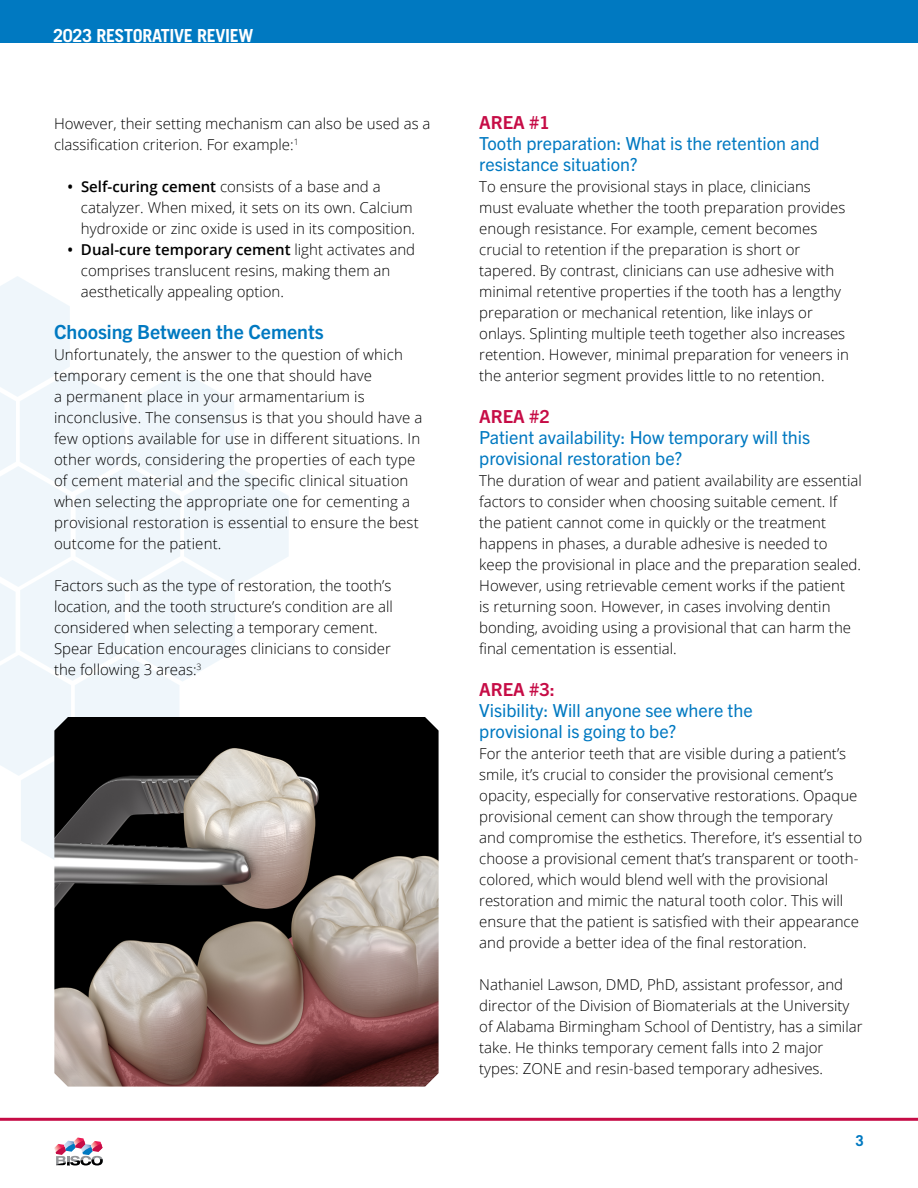
<style>
.page{position:relative;width:918px;height:1188px;background:#fff}
.page>*{position:absolute;margin:0;border:0;box-sizing:border-box;transform-origin:0 0}
.t1{font:700 19.5px "Trade Gothic Next LT Pro";color:#0079c1}
.t2{font:18px/21px "Trade Gothic Next LT Pro";color:#0079c1}
.t3{font:700 18px "Trade Gothic LT Std";letter-spacing:-.02em;color:#fff}
.t4{font:700 18px "Trade Gothic Next LT Pro";color:#c60c46}
.t5{font:300 15px/21px "Open Sans";color:#000}
.t6{font:700 15px "Trade Gothic LT Std";color:#0079c1}
.s1{font-weight:600}
</style>
<div class="page">
<div style="left:0;top:0;width:918px;height:42px;background:#0079c1"></div>
<hr style="left:0;top:1118px;width:918px;height:3px;background:#c60c46">
<svg style="left:54px;top:1138px;width:49px;height:27px"></svg>
<svg style="left:0;top:276px;width:289px;height:575px"></svg>
<div style="left:40px;top:705px;width:411px;height:383px;background:#000;opacity:.08"></div>
<p class="t3" style="left:53px;top:25px;width:202px">2023 RESTORATIVE REVIEW</p>
<p class="t5" style="left:54px;top:113px;width:378px">However, their setting mechanism can also be used as a classification criterion. For example:<sup>1</sup></p>
<p class="t5" style="left:81px;top:176px;width:336px;text-indent:-13px"><span class="s1">• Self-curing cement</span> consists of a base and a catalyzer. When mixed, it sets on its own. Calcium hydroxide or zinc oxide is used in its composition.</p>
<p class="t5" style="left:81px;top:239px;width:336px;text-indent:-14px"><span class="s1">• Dual-cure temporary cement</span> light activates and comprises translucent resins, making them an aesthetically appealing option.</p>
<h1 class="t1" style="left:54px;top:318px;width:271px">Choosing Between the Cements</h1>
<p class="t5" style="left:54px;top:344px;width:370px">Unfortunately, the answer to the question of which temporary cement is the one that should have<br>a permanent place in your armamentarium is inconclusive. The consensus is that you should have a few options available for use in different situations. In other words, considering the properties of each type of cement material and the specific clinical situation when selecting the appropriate one for cementing a provisional restoration is essential to ensure the best outcome for the patient.</p>
<p class="t5" style="left:54px;top:575px;width:340px">Factors such as the type of restoration, the tooth’s location, and the tooth structure’s condition are all considered when selecting a temporary cement.<br>Spear Education encourages clinicians to consider the following 3 areas:<sup>3</sup></p>
<p class="t4" style="left:479px;top:110px;width:72px">AREA #1</p>
<p class="t2" style="left:479px;top:132px;width:342px">Tooth preparation: What is the retention and resistance situation?</p>
<p class="t5" style="left:479px;top:176px;width:371px">To ensure the provisional stays in place, clinicians<br>must evaluate whether the tooth preparation provides enough resistance. For example, cement becomes crucial to retention if the preparation is short or tapered. By contrast, clinicians can use adhesive with minimal retentive properties if the tooth has a lengthy preparation or mechanical retention, like inlays or onlays. Splinting multiple teeth together also increases retention. However, minimal preparation for veneers in the anterior segment provides little to no retention.</p>
<p class="t4" style="left:479px;top:404px;width:72px">AREA #2</p>
<p class="t2" style="left:479px;top:426px;width:333px">Patient availability: How temporary will this provisional restoration be?</p>
<p class="t5" style="left:479px;top:470px;width:384px">The duration of wear and patient availability are essential factors to consider when choosing suitable cement. If the patient cannot come in quickly or the treatment happens in phases, a durable adhesive is needed to keep the provisional in place and the preparation sealed.<br>However, using retrievable cement works if the patient<br>is returning soon. However, in cases involving dentin bonding, avoiding using a provisional that can harm the final cementation is essential.</p>
<p class="t4" style="left:479px;top:677px;width:77px">AREA #3:</p>
<p class="t2" style="left:479px;top:699px;width:275px">Visibility: Will anyone see where the provisional is going to be?</p>
<p class="t5" style="left:479px;top:743px;width:385px">For the anterior teeth that are visible during a patient’s smile, it’s crucial to consider the provisional cement’s opacity, especially for conservative restorations. Opaque provisional cement can show through the temporary<br>and compromise the esthetics. Therefore, it’s essential to choose a provisional cement that’s transparent or tooth&shy;colored, which would blend well with the provisional restoration and mimic the natural tooth color. This will ensure that the patient is satisfied with their appearance and provide a better idea of the final restoration.</p>
<p class="t5" style="left:479px;top:974px;width:385px">Nathaniel Lawson, DMD, PhD, assistant professor, and director of the Division of Biomaterials at the University of Alabama Birmingham School of Dentistry, has a similar take. He thinks temporary cement falls into 2 major types: ZONE and resin-based temporary adhesives.</p>
<p class="t6" style="left:856px;top:1131px;width:10px">3</p>
</div>
